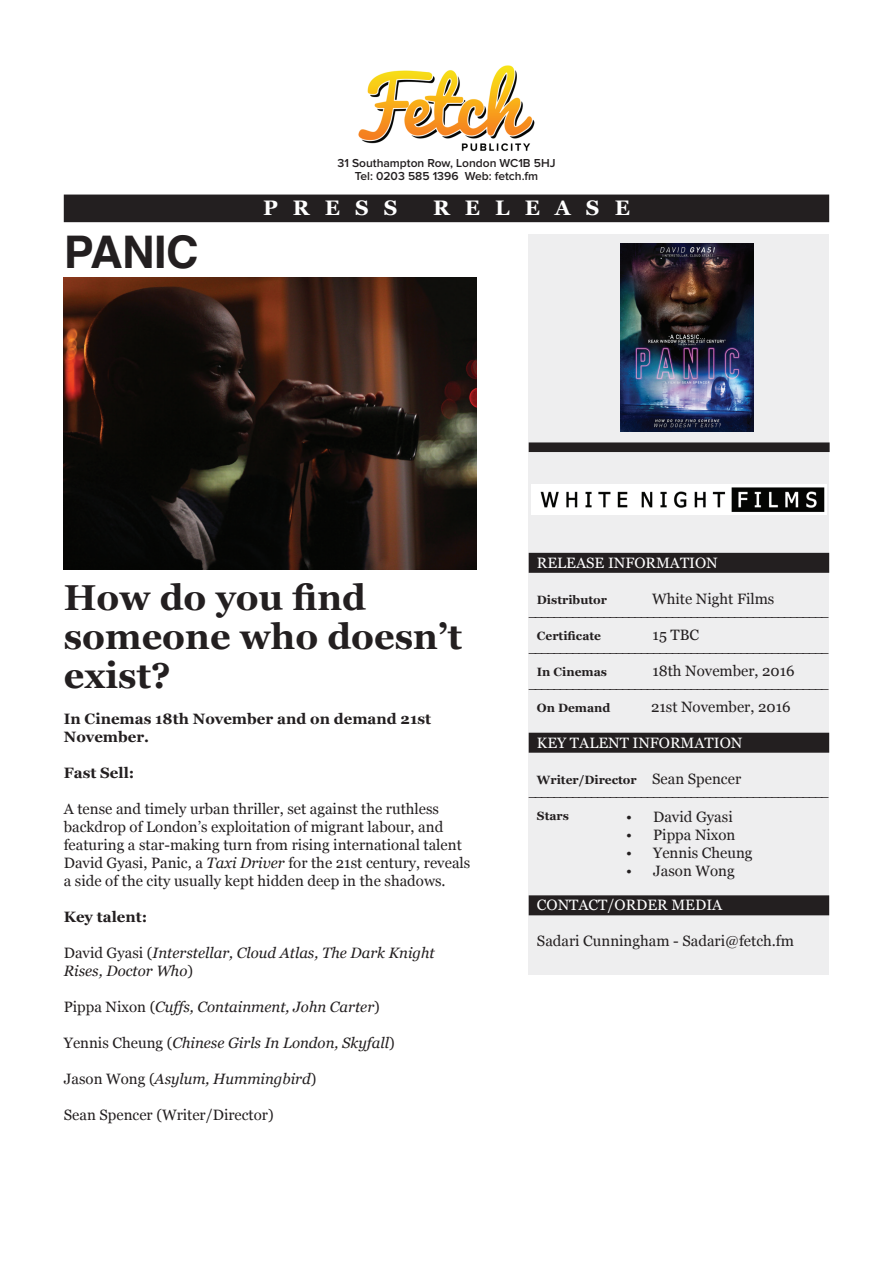
<style>
.page{position:relative;width:893px;height:1263px;background:#fff}
.page>*{position:absolute;margin:0;border:0;box-sizing:border-box;transform-origin:0 0}
.t1{font:700 45px "Helvetica";letter-spacing:-.01em;color:#231f20}
.t2{font:700 36px/39px "Georgia";color:#231f20}
.t3{font:700 21px "Georgia";letter-spacing:.72em;color:#fff}
.t4{font:15px/18px "Georgia";color:#231f20}
.t5{font:15px "Minion Pro";color:#231f20}
.t6{font:italic 15px/18px "Georgia";color:#231f20}
.t7{font:700 15px/18px "Georgia";color:#231f20}
.t8{font:15px "Georgia";color:#fff}
.t9{font:700 12px "Georgia";color:#231f20}
.t10{font:600 12px/13.5px "Proxima Nova";color:#231f20;text-align:center}
.s1{font-style:italic}
.s2{font-style:normal}
.s3{font-weight:400;font-size:15px}
</style>
<div class="page">
<div style="left:65px;top:195px;width:763px;height:26px;background:#231f20"></div>
<div style="left:64px;top:195px;width:765px;height:27px;border:2px solid #231f20"></div>
<div style="left:529px;top:234px;width:300px;height:740px;background:#eeeeef"></div>
<div style="left:529px;top:733px;width:299px;height:19px;background:#231f20"></div>
<div style="left:529px;top:733px;width:300px;height:20px;border:2px solid #231f20"></div>
<div style="left:529px;top:443px;width:300px;height:8px;background:#231f20"></div>
<div style="left:529px;top:442px;width:301px;height:10px;border:2px solid #231f20"></div>
<img style="left:358px;top:65px;width:177px;height:87px">
<div style="left:529px;top:554px;width:299px;height:18px;background:#231f20"></div>
<div style="left:529px;top:553px;width:300px;height:20px;border:2px solid #231f20"></div>
<div style="left:529px;top:896px;width:299px;height:18px;background:#231f20"></div>
<div style="left:529px;top:895px;width:300px;height:20px;border:2px solid #231f20"></div>
<img style="left:621px;top:243px;width:133px;height:189px">
<img style="left:532px;top:485px;width:294px;height:29px">
<img style="left:64px;top:277px;width:412px;height:292px">
<p class="t10" style="left:337px;top:156px;width:219px">31 Southampton Row, London WC1B 5HJ<br>Tel: 0203 585 1396 Web: fetch.fm</p>
<h1 class="t1" style="left:64px;top:215px;width:136px">PANIC</h1>
<h3 class="t3" style="left:263px;top:196px;width:136px">PRESS</h3>
<h3 class="t3" style="left:433px;top:196px;width:198px">RELEASE</h3>
<h2 class="t2" style="left:64px;top:578px;width:400px">How do you find someone who doesn’t exist?</h2>
<p class="t7" style="left:64px;top:709px;width:369px">In Cinemas 18th November and on demand 21st<br>November.</p>
<p class="t7" style="left:64px;top:763px;width:72px">Fast Sell:</p>
<p class="t4" style="left:64px;top:799px;width:408px">A tense and timely urban thriller, set against the ruthless backdrop of London’s exploitation of migrant labour, and featuring a star-making turn from rising international talent David Gyasi, Panic, a <span class="s1">Taxi Driver</span> for the 21st century, reveals a side of the city usually kept hidden deep in the shadows.</p>
<p class="t7" style="left:64px;top:907px;width:85px">Key talent:</p>
<p class="t6" style="left:64px;top:943px;width:372px"><span class="s2">David Gyasi (</span>Interstellar, Cloud Atlas, The Dark Knight<br>Rises, Doctor Who<span class="s2">)</span></p>
<p class="t6" style="left:64px;top:997px;width:318px"><span class="s2">Pippa Nixon (</span>Cuffs, Containment, John Carter<span class="s2">)</span></p>
<p class="t6" style="left:64px;top:1033px;width:332px"><span class="s2">Yennis Cheung (</span>Chinese Girls In London, Skyfall<span class="s2">)</span></p>
<p class="t6" style="left:64px;top:1069px;width:254px"><span class="s2">Jason Wong (</span>Asylum, Hummingbird<span class="s2">)</span></p>
<p class="t4" style="left:64px;top:1105px;width:211px">Sean Spencer (Writer/Director)</p>
<p class="t8" style="left:537px;top:555px;width:182px">RELEASE INFORMATION</p>
<p class="t9" style="left:537px;top:593px;width:72px">Distributor</p>
<p class="t4" style="left:652px;top:590px;width:124px">White Night Films</p>
<p class="t9" style="left:537px;top:629px;width:66px">Certificate</p>
<p class="t4" style="left:653px;top:626px;width:48px">15 TBC</p>
<p class="t9" style="left:537px;top:665px;width:72px">In Cinemas</p>
<p class="t4" style="left:652px;top:662px;width:144px">18th November, 2016</p>
<p class="t9" style="left:537px;top:701px;width:75px">On Demand</p>
<p class="t4" style="left:651px;top:698px;width:141px">21st November, 2016</p>
<p class="t8" style="left:537px;top:735px;width:207px">KEY TALENT INFORMATION</p>
<p class="t9" style="left:537px;top:773px;width:206px">Writer/Director <span class="s3">Sean Spencer</span></p>
<p class="t9" style="left:537px;top:809px;width:34px">Stars</p>
<p class="t5" style="left:529px;top:601px;width:302px">________________________________________________</p>
<p class="t5" style="left:529px;top:637px;width:302px">________________________________________________</p>
<p class="t5" style="left:529px;top:673px;width:302px">________________________________________________</p>
<p class="t5" style="left:529px;top:781px;width:302px">________________________________________________</p>
<p class="t4" style="left:626px;top:807px;width:108px">• David Gyasi</p>
<p class="t4" style="left:626px;top:825px;width:111px">• Pippa Nixon</p>
<p class="t4" style="left:626px;top:843px;width:128px">• Yennis Cheung</p>
<p class="t4" style="left:626px;top:861px;width:110px">• Jason Wong</p>
<p class="t8" style="left:537px;top:897px;width:187px">CONTACT/ORDER MEDIA</p>
<p class="t4" style="left:537px;top:932px;width:259px">Sadari Cunningham - Sadari@fetch.fm</p>
</div>
